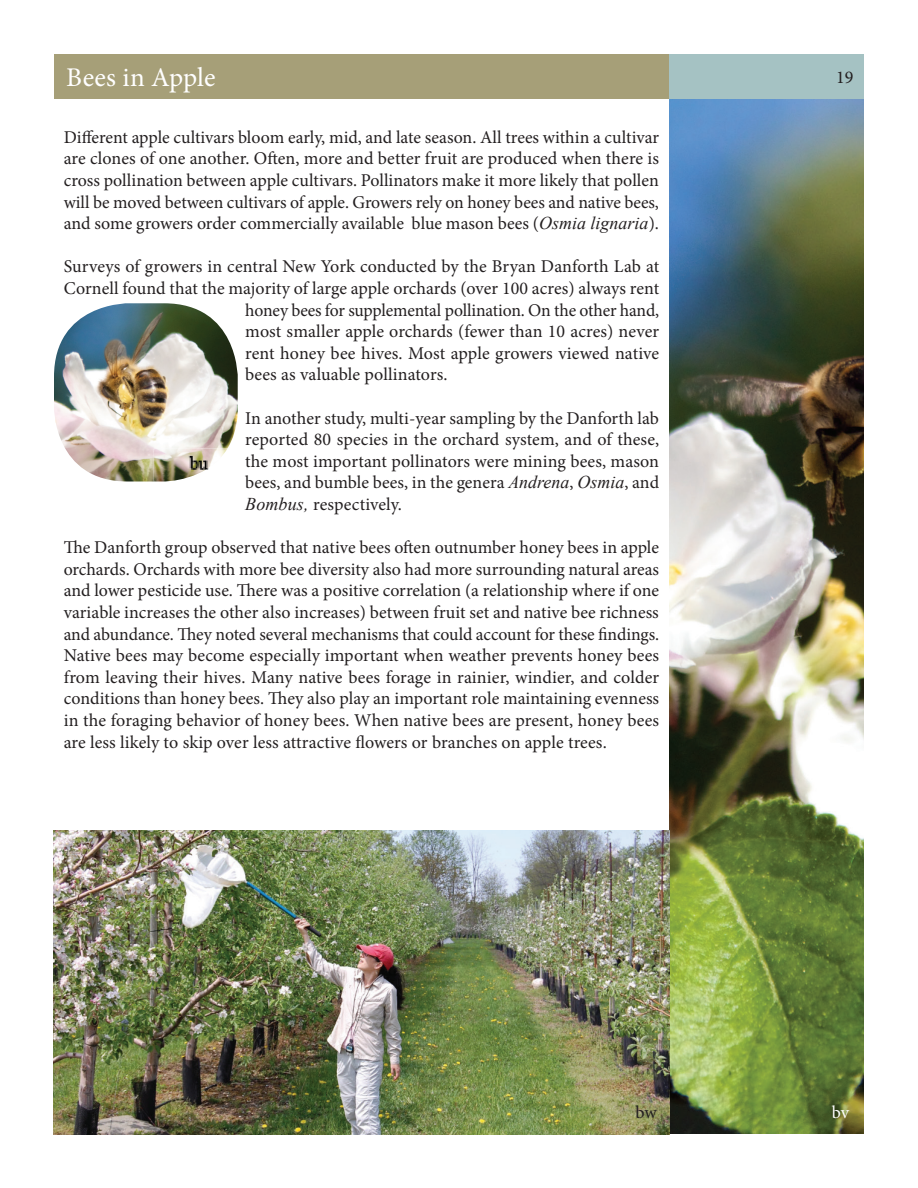
<style>
.page{position:relative;width:918px;height:1188px;background:#fff}
.page>*{position:absolute;margin:0;border:0;box-sizing:border-box;transform-origin:0 0}
.t1{font:27px "Minion Pro";letter-spacing:.005em;color:#fff}
.t2{font:18px/21.6px "Minion Pro";color:#231f20;text-align:justify}
.t3{font:18px "Minion Pro";color:#fff}
.s1{font-family:"Times New Roman";font-style:italic}
</style>
<div class="page">
<div style="left:54px;top:54px;width:616px;height:45px;background:#a69f78"></div>
<div style="left:670px;top:54px;width:194px;height:45px;background:#a5c2c3"></div>
<img style="left:670px;top:99px;width:194px;height:1035px">
<img style="left:54px;top:303px;width:184px;height:179px">
<img style="left:53px;top:831px;width:617px;height:304px">
<img style="left:228px;top:449px;width:4px;height:33px">
<img style="left:154px;top:449px;width:74px;height:33px">
<h1 class="t1" style="left:66px;top:60px;width:151px">Bees in Apple</h1>
<p class="t2" style="left:64px;top:126px;width:597px">Different apple cultivars bloom early, mid, and late season. All trees within a cultivar are clones of one another. Often, more and better fruit are produced when there is cross pollination between apple cultivars. Pollinators make it more likely that pollen will be moved between cultivars of apple. Growers rely on honey bees and native bees, and some growers order commercially available blue mason bees (<span class="s1">Osmia lignaria</span>).</p>
<p class="t2" style="left:64px;top:256px;width:597px">Surveys of growers in central New York conducted by the Bryan Danforth Lab at</p>
<p class="t2" style="left:64px;top:278px;width:597px">Cornell found that the majority of large apple orchards (over 100 acres) always rent</p>
<p class="t2" style="left:245px;top:299px;width:415px">honey bees for supplemental pollination. On the other hand,</p>
<p class="t2" style="left:245px;top:321px;width:415px">most smaller apple orchards (fewer than 10 acres) never</p>
<p class="t2" style="left:245px;top:342px;width:415px">rent honey bee hives. Most apple growers viewed native</p>
<p class="t2" style="left:245px;top:364px;width:204px">bees as valuable pollinators.</p>
<p class="t2" style="left:245px;top:407px;width:415px">In another study, multi-year sampling by the Danforth lab reported 80 species in the orchard system, and of these, the most important pollinators were mining bees, mason bees, and bumble bees, in the genera <span class="s1">Andrena</span>, <span class="s1">Osmia</span>, and <span class="s1">Bombus,</span> respectively.</p>
<p class="t2" style="left:64px;top:537px;width:597px">The Danforth group observed that native bees often outnumber honey bees in apple orchards. Orchards with more bee diversity also had more surrounding natural areas and lower pesticide use. There was a positive correlation (a relationship where if one variable increases the other also increases) between fruit set and native bee richness and abundance. They noted several mechanisms that could account for these findings.<br>Native bees may become especially important when weather prevents honey bees from leaving their hives. Many native bees forage in rainier, windier, and colder conditions than honey bees. They also play an important role maintaining evenness in the foraging behavior of honey bees. When native bees are present, honey bees are less likely to skip over less attractive flowers or branches on apple trees.</p>
<p class="t2" style="left:836px;top:67px;width:19px">19</p>
<p class="t2" style="left:636px;top:1102px;width:23px">bw</p>
<p class="t3" style="left:832px;top:1100px;width:19px">bv</p>
</div>
